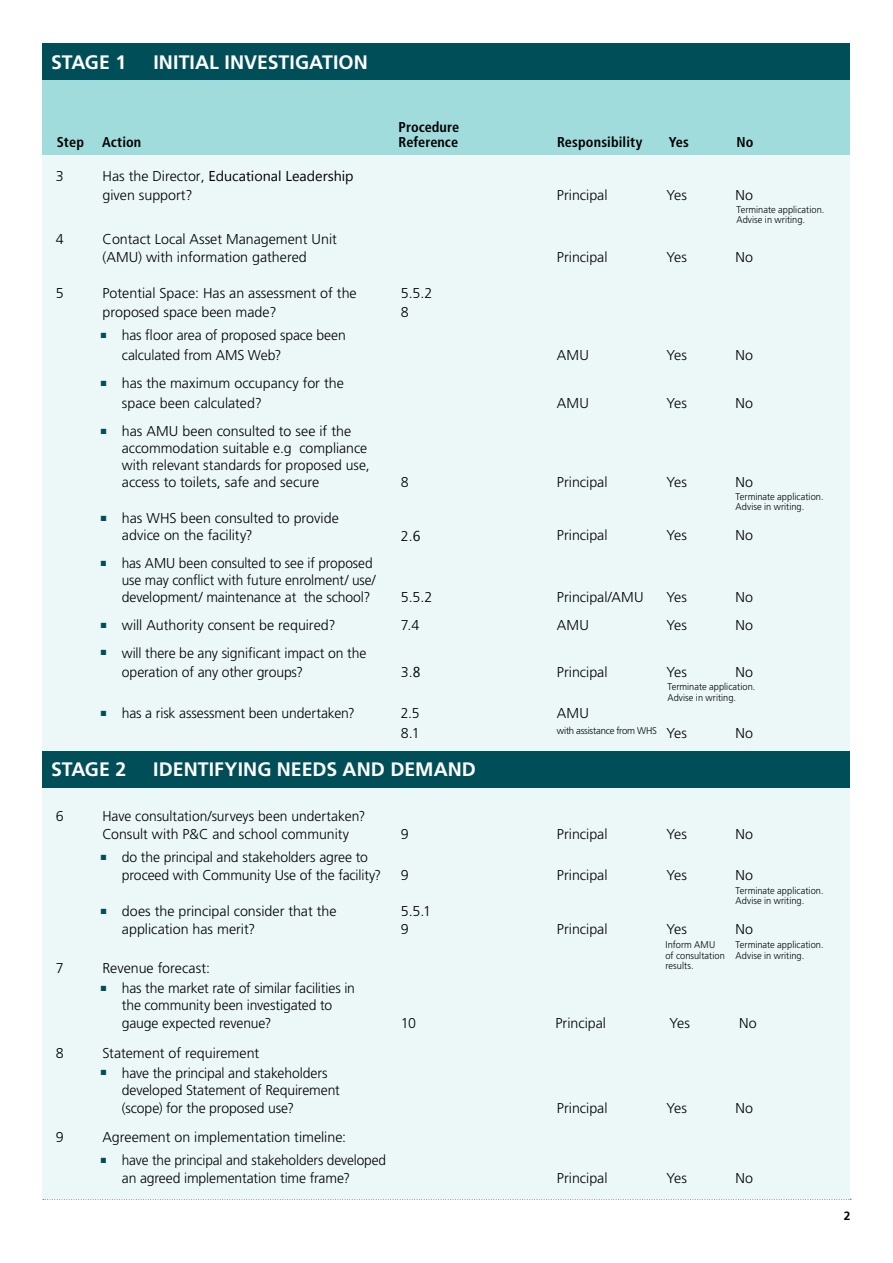
<style>
.page{position:relative;width:893px;height:1263px;background:#fff}
.page>*{position:absolute;margin:0;border:0;box-sizing:border-box;transform-origin:0 0}
.h4__Section_heading{font:700 19.5px "Frutiger LT Std";letter-spacing:.005em;color:#fff}
.Body_copy_form{font:300 14.25px/17.1px "Frutiger LT Std";letter-spacing:-.005em;color:#000}
.Body_copy_form-2{font:300 14.25px/17.1px "Frutiger LT Std";letter-spacing:-.005em;color:#000;scale:.96 1}
.Defect_heading{font:700 condensed 14.25px/15px "Frutiger LT Std";letter-spacing:.005em;color:#000}
.t1{font:700 12px "Frutiger LT Std";color:#000}
.t2{font:300 9.75px/10.5px "Frutiger LT Std";letter-spacing:.005em;color:#000;scale:.95 1}
.t3{font:300 9.75px "Frutiger LT Std";letter-spacing:-.025em;color:#000}
.s1{font-family:"Microsoft Tai Le";font-weight:400}
.s2{font-size:14.25px}
</style>
<div class="page">
<svg style="left:43px;top:1199px;width:808px;height:1px"></svg>
<div style="left:43px;top:91px;width:807px;height:1108px;background:#ecf8f8"></div>
<div style="left:43px;top:80px;width:807px;height:75px;background:#a1dcdc"></div>
<div style="left:43px;top:43px;width:807px;height:37px;background:#004f58"></div>
<div style="left:43px;top:750px;width:807px;height:37px;background:#004f58"></div>
<h4 class="h4__Section_heading" style="left:51px;top:50px;width:77px">STAGE 1</h4>
<h4 class="h4__Section_heading" style="left:153px;top:50px;width:216px">INITIAL INVESTIGATION</h4>
<p class="Defect_heading" style="left:57px;top:134px;width:29px">Step</p>
<p class="Defect_heading" style="left:102px;top:134px;width:41px">Action</p>
<p class="Defect_heading" style="left:399px;top:119px;width:62px">Procedure<br>Reference</p>
<p class="Body_copy_form" style="left:103px;top:167px;width:253px;line-height:18.8px">Has the Director, <span class="s1">Educational Leadership </span>given support?</p>
<p class="Body_copy_form" style="left:103px;top:229px;width:236px;line-height:18.8px">Contact Local Asset Management Unit (AMU) with information gathered</p>
<p class="Body_copy_form" style="left:103px;top:284px;width:256px;line-height:18.8px">Potential Space: Has an assessment of the proposed space been made?</p>
<p class="Body_copy_form" style="left:56px;top:167px;width:9px">3</p>
<p class="Body_copy_form" style="left:56px;top:230px;width:9px">4</p>
<p class="Body_copy_form" style="left:56px;top:285px;width:9px">5</p>
<p class="Body_copy_form" style="left:401px;top:285px;width:33px">5.5.2</p>
<p class="Body_copy_form" style="left:401px;top:304px;width:9px">8</p>
<p class="Body_copy_form" style="left:122px;top:325px;width:225px;line-height:20.2px;text-indent:-21px"><sup>■</sup> has floor area of proposed space been calculated from AMS Web?</p>
<p class="Body_copy_form" style="left:122px;top:373px;width:223px;line-height:20.2px;text-indent:-21px"><sup>■</sup> has the maximum occupancy for the space been calculated?</p>
<p class="Defect_heading" style="left:557px;top:134px;width:87px">Responsibility</p>
<p class="Defect_heading" style="left:669px;top:134px;width:22px">Yes</p>
<p class="Defect_heading" style="left:736px;top:134px;width:19px">No</p>
<p class="Body_copy_form" style="left:557px;top:186px;width:52px">Principal</p>
<p class="Body_copy_form" style="left:666px;top:186px;width:22px">Yes</p>
<p class="Body_copy_form" style="left:735px;top:186px;width:19px">No</p>
<p class="t2" style="left:736px;top:204px;width:94px">Terminate application.<br>Advise in writing.</p>
<p class="Body_copy_form" style="left:557px;top:249px;width:52px">Principal</p>
<p class="Body_copy_form" style="left:666px;top:249px;width:22px">Yes</p>
<p class="Body_copy_form" style="left:735px;top:249px;width:19px">No</p>
<p class="Body_copy_form" style="left:557px;top:347px;width:34px">AMU</p>
<p class="Body_copy_form" style="left:666px;top:347px;width:22px">Yes</p>
<p class="Body_copy_form" style="left:735px;top:347px;width:19px">No</p>
<p class="Body_copy_form" style="left:557px;top:395px;width:34px">AMU</p>
<p class="Body_copy_form" style="left:666px;top:395px;width:22px">Yes</p>
<p class="Body_copy_form" style="left:735px;top:395px;width:19px">No</p>
<p class="Body_copy_form" style="left:122px;top:422px;width:249px;text-indent:-21px"><sup>■</sup> has AMU been consulted to see if the accommodation suitable e.g compliance with relevant standards for proposed use, access to toilets, safe and secure</p>
<p class="Body_copy_form" style="left:122px;top:510px;width:219px;text-indent:-21px"><sup>■</sup> has WHS been consulted to provide advice on the facility?</p>
<p class="Body_copy_form-2" style="left:122px;top:555px;width:266px;text-indent:-21px"><sup>■</sup> has AMU been consulted to see if proposed use may conflict with future enrolment/ use/ development/ maintenance at the school?</p>
<p class="Body_copy_form" style="left:401px;top:474px;width:9px">8</p>
<p class="Body_copy_form" style="left:557px;top:474px;width:52px">Principal</p>
<p class="Body_copy_form" style="left:666px;top:474px;width:22px">Yes</p>
<p class="Body_copy_form" style="left:735px;top:474px;width:19px">No</p>
<p class="t2" style="left:736px;top:491px;width:94px">Terminate application.<br>Advise in writing.</p>
<p class="Body_copy_form" style="left:557px;top:527px;width:52px">Principal</p>
<p class="Body_copy_form" style="left:666px;top:527px;width:22px">Yes</p>
<p class="Body_copy_form" style="left:735px;top:527px;width:19px">No</p>
<p class="Body_copy_form" style="left:401px;top:589px;width:33px">5.5.2</p>
<p class="Body_copy_form" style="left:557px;top:589px;width:88px">Principal/AMU</p>
<p class="Body_copy_form" style="left:666px;top:589px;width:22px">Yes</p>
<p class="Body_copy_form" style="left:735px;top:589px;width:19px">No</p>
<p class="Body_copy_form" style="left:101px;top:617px;width:236px"><sup>■</sup> will Authority consent be required?</p>
<p class="Body_copy_form" style="left:401px;top:617px;width:20px">7.4</p>
<p class="Body_copy_form" style="left:557px;top:617px;width:34px">AMU</p>
<p class="Body_copy_form" style="left:666px;top:617px;width:22px">Yes</p>
<p class="Body_copy_form" style="left:735px;top:617px;width:19px">No</p>
<p class="Body_copy_form" style="left:122px;top:643px;width:246px;line-height:19.5px;text-indent:-21px"><sup>■</sup> will there be any significant impact on the operation of any other groups?</p>
<p class="Body_copy_form" style="left:557px;top:664px;width:52px">Principal</p>
<p class="Body_copy_form" style="left:666px;top:664px;width:22px">Yes</p>
<p class="Body_copy_form" style="left:735px;top:664px;width:19px">No</p>
<p class="t2" style="left:667px;top:682px;width:94px">Terminate application.<br>Advise in writing.</p>
<p class="Body_copy_form" style="left:101px;top:704px;width:255px"><sup>■</sup> has a risk assessment been undertaken?</p>
<p class="Body_copy_form" style="left:401px;top:704px;width:20px">2.5</p>
<p class="Body_copy_form" style="left:557px;top:704px;width:34px">AMU</p>
<p class="Body_copy_form" style="left:401px;top:725px;width:20px">8.1</p>
<p class="t3" style="left:557px;top:725px;width:132px">with assistance from WHS <span class="s2">Yes</span></p>
<p class="Body_copy_form" style="left:735px;top:725px;width:19px">No</p>
<h4 class="h4__Section_heading" style="left:51px;top:758px;width:77px">STAGE 2</h4>
<h4 class="h4__Section_heading" style="left:153px;top:758px;width:324px">IDENTIFYING NEEDS AND DEMAND</h4>
<p class="Body_copy_form" style="left:56px;top:807px;width:9px">6</p>
<p class="Body_copy_form" style="left:102px;top:807px;width:264px;line-height:18px">Have consultation/surveys been undertaken?<br>Consult with P&amp;C and school community</p>
<p class="Body_copy_form" style="left:401px;top:825px;width:9px">9</p>
<p class="Body_copy_form" style="left:557px;top:825px;width:52px">Principal</p>
<p class="Body_copy_form" style="left:666px;top:825px;width:22px">Yes</p>
<p class="Body_copy_form" style="left:735px;top:825px;width:19px">No</p>
<p class="Body_copy_form" style="left:122px;top:848px;width:261px;line-height:18px;text-indent:-21px"><sup>■</sup> do the principal and stakeholders agree to proceed with Community Use of the facility?</p>
<p class="Body_copy_form" style="left:401px;top:866px;width:9px">9</p>
<p class="Body_copy_form" style="left:557px;top:866px;width:52px">Principal</p>
<p class="Body_copy_form" style="left:666px;top:866px;width:22px">Yes</p>
<p class="Body_copy_form" style="left:735px;top:866px;width:19px">No</p>
<p class="t2" style="left:736px;top:885px;width:94px">Terminate application.<br>Advise in writing.</p>
<p class="t2" style="left:736px;top:940px;width:94px">Terminate application.<br>Advise in writing.</p>
<p class="Body_copy_form" style="left:101px;top:903px;width:237px"><sup>■</sup> does the principal consider that the</p>
<p class="Body_copy_form" style="left:401px;top:903px;width:32px">5.5.1</p>
<p class="Body_copy_form" style="left:122px;top:921px;width:135px">application has merit?</p>
<p class="Body_copy_form" style="left:401px;top:921px;width:9px">9</p>
<p class="Body_copy_form" style="left:557px;top:921px;width:52px">Principal</p>
<p class="Body_copy_form" style="left:666px;top:921px;width:22px">Yes</p>
<p class="Body_copy_form" style="left:735px;top:921px;width:19px">No</p>
<p class="t2" style="left:665px;top:940px;width:64px">Inform AMU of consultation results.</p>
<p class="Body_copy_form" style="left:56px;top:960px;width:9px">7</p>
<p class="Body_copy_form" style="left:102px;top:960px;width:109px">Revenue forecast:</p>
<p class="Body_copy_form" style="left:122px;top:979px;width:235px;line-height:17.5px;text-indent:-21px"><sup>■</sup> has the market rate of similar facilities in the community been investigated to gauge expected revenue?</p>
<p class="Body_copy_form" style="left:401px;top:1015px;width:17px">10</p>
<p class="Body_copy_form" style="left:555px;top:1015px;width:52px">Principal</p>
<p class="Body_copy_form" style="left:669px;top:1015px;width:22px">Yes</p>
<p class="Body_copy_form" style="left:739px;top:1015px;width:19px">No</p>
<p class="Body_copy_form" style="left:56px;top:1044px;width:9px">8</p>
<p class="Body_copy_form" style="left:102px;top:1044px;width:158px">Statement of requirement</p>
<p class="Body_copy_form" style="left:122px;top:1064px;width:219px;line-height:17.5px;text-indent:-21px"><sup>■</sup> have the principal and stakeholders developed Statement of Requirement (scope) for the proposed use?</p>
<p class="Body_copy_form" style="left:56px;top:1129px;width:9px">9</p>
<p class="Body_copy_form" style="left:102px;top:1129px;width:245px">Agreement on implementation timeline:</p>
<p class="Body_copy_form-2" style="left:122px;top:1151px;width:277px;line-height:18px;text-indent:-21px"><sup>■</sup> have the principal and stakeholders developed an agreed implementation time frame?</p>
<p class="Body_copy_form" style="left:557px;top:1099px;width:52px">Principal</p>
<p class="Body_copy_form" style="left:666px;top:1099px;width:22px">Yes</p>
<p class="Body_copy_form" style="left:735px;top:1099px;width:19px">No</p>
<p class="Body_copy_form" style="left:557px;top:1170px;width:52px">Principal</p>
<p class="Body_copy_form" style="left:666px;top:1170px;width:22px">Yes</p>
<p class="Body_copy_form" style="left:735px;top:1170px;width:19px">No</p>
<p class="t1" style="left:844px;top:1209px;width:8px">2</p>
</div>
